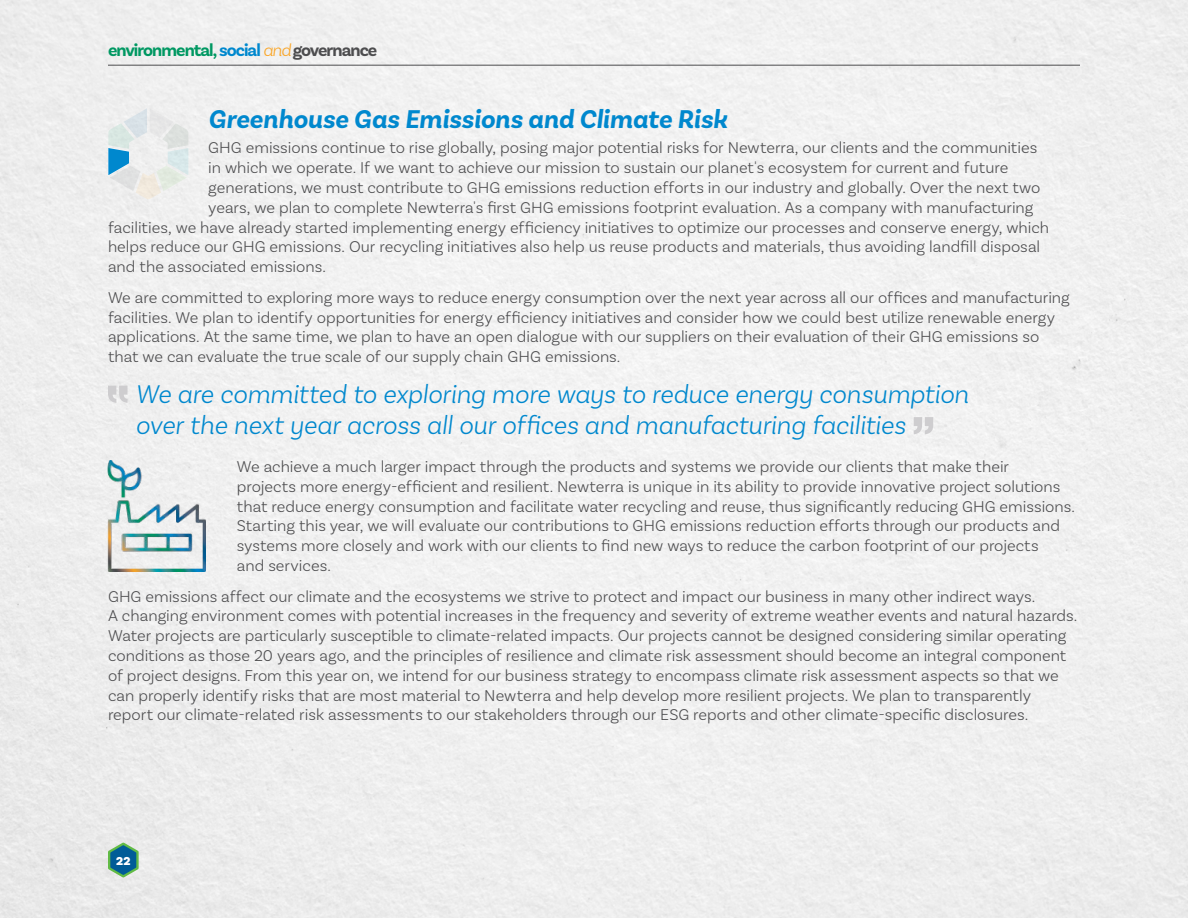
<style>
.page{position:relative;width:1188px;height:918px;background:#f0f0f0}
.page>*{position:absolute;margin:0;border:0;box-sizing:border-box;transform-origin:0 0}
.paragraph{font:italic 300 27px/31.5px "Basic Sans";letter-spacing:-.005em;color:#0088ce}
.t1{font:italic 700 27px "Basic Sans";color:#0088ce}
.t2{font:700 18px "Basic Sans";letter-spacing:-.055em;color:#009862}
.paragraph-2{font:300 16.5px/19.8px "Basic Sans";color:#4d4d4f}
.t3{font:900 12.15px "Basic Sans";color:#fff}
.s1{color:#0088ce}
.s2{font-weight:300;font-style:italic;color:#faa627}
.s3{color:#4d4d4f}
</style>
<div class="page">
<svg style="left:108px;top:843px;width:31px;height:35px"></svg>
<img style="left:105px;top:461px;width:100px;height:110px">
<hr style="left:108px;top:65px;width:972px;height:1px;background:#4d4d4f">
<svg style="left:108px;top:108px;width:81px;height:92px"></svg>
<svg style="left:108px;top:386px;width:20px;height:17px"></svg>
<svg style="left:914px;top:417px;width:19px;height:17px"></svg>
<p class="t2" style="left:108px;top:39px;width:271px">environmental, <span class="s1">social</span> <span class="s2">and</span><span class="s3">governance</span></p>
<h3 class="t1" style="left:208px;top:103px;width:521px">Greenhouse Gas Emissions and Climate Risk</h3>
<p class="paragraph-2" style="left:208px;top:138px;width:830px">GHG emissions continue to rise globally, posing major potential risks for Newterra, our clients and the communities</p>
<p class="paragraph-2" style="left:208px;top:158px;width:801px">in which we operate. If we want to achieve our mission to sustain our planet's ecosystem for current and future</p>
<p class="paragraph-2" style="left:208px;top:177px;width:834px">generations, we must contribute to GHG emissions reduction efforts in our industry and globally. Over the next two</p>
<p class="paragraph-2" style="left:208px;top:197px;width:827px">years, we plan to complete Newterra's first GHG emissions footprint evaluation. As a company with manufacturing</p>
<p class="paragraph-2" style="left:108px;top:217px;width:943px">facilities, we have already started implementing energy efficiency initiatives to optimize our processes and conserve energy, which</p>
<p class="paragraph-2" style="left:108px;top:237px;width:934px">helps reduce our GHG emissions. Our recycling initiatives also help us reuse products and materials, thus avoiding landfill disposal</p>
<p class="paragraph-2" style="left:108px;top:257px;width:219px">and the associated emissions.</p>
<p class="paragraph-2" style="left:108px;top:287px;width:963px">We are committed to exploring more ways to reduce energy consumption over the next year across all our offices and manufacturing facilities. We plan to identify opportunities for energy efficiency initiatives and consider how we could best utilize renewable energy applications. At the same time, we plan to have an open dialogue with our suppliers on their evaluation of their GHG emissions so that we can evaluate the true scale of our supply chain GHG emissions.</p>
<p class="paragraph" style="left:136px;top:378px;width:835px">We are committed to exploring more ways to reduce energy consumption over the next year across all our offices and manufacturing facilities</p>
<p class="paragraph-2" style="left:237px;top:456px;width:840px">We achieve a much larger impact through the products and systems we provide our clients that make their<br>projects more energy-efficient and resilient. Newterra is unique in its ability to provide innovative project solutions that reduce energy consumption and facilitate water recycling and reuse, thus significantly reducing GHG emissions.<br>Starting this year, we will evaluate our contributions to GHG emissions reduction efforts through our products and systems more closely and work with our clients to find new ways to reduce the carbon footprint of our projects<br>and services.</p>
<p class="paragraph-2" style="left:108px;top:586px;width:971px">GHG emissions affect our climate and the ecosystems we strive to protect and impact our business in many other indirect ways.<br>A changing environment comes with potential increases in the frequency and severity of extreme weather events and natural hazards.<br>Water projects are particularly susceptible to climate-related impacts. Our projects cannot be designed considering similar operating conditions as those 20 years ago, and the principles of resilience and climate risk assessment should become an integral component of project designs. From this year on, we intend for our business strategy to encompass climate risk assessment aspects so that we can properly identify risks that are most material to Newterra and help develop more resilient projects. We plan to transparently report our climate-related risk assessments to our stakeholders through our ESG reports and other climate-specific disclosures.</p>
<p class="t3" style="left:116px;top:853px;width:16px">22</p>
</div>
